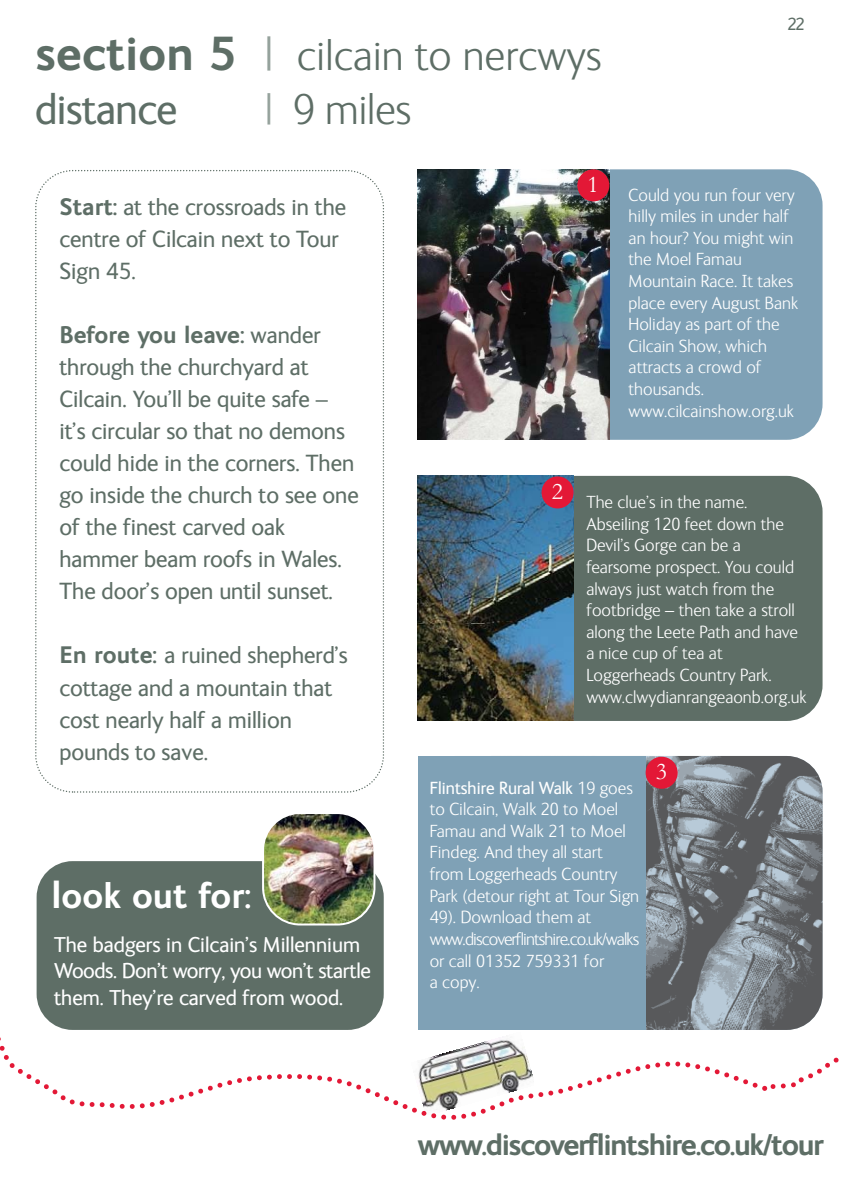
<style>
.page{position:relative;width:842px;height:1191px;background:#fff}
.page>*{position:absolute;margin:0;border:0;box-sizing:border-box;transform-origin:0 0}
.t1{font:300 44px/54px "FS Ingrid";color:#5e6e66}
.t2{font:700 36px "FS Ingrid";color:#fff}
.t3{font:700 30px "FS Ingrid";letter-spacing:-.045em;color:#5e6e66}
.t4{font:24px/32px "FS Ingrid";color:#5e6e66}
.t5{font:24px "Garamond";color:#fff}
.t6{font:22px/26.4px "FS Ingrid";color:#fff}
.t7{font:300 18px/21.6px "FS Ingrid";color:#fff}
.t8{font:18px "FS Ingrid";color:#5e6e66}
.s1{font-weight:700;font-size:48px}
.s2{font-size:48px;color:#95a29c}
.s3{font-weight:400}
.s4{color:#95a29c}
.s5{font-weight:700}
.s6{font-size:38px}
</style>
<div class="page">
<svg style="left:0;top:1023px;width:758px;height:97px"></svg>
<svg style="left:762px;top:999px;width:77px;height:92px"></svg>
<div style="left:37px;top:861px;width:347px;height:169px;background:#5e6e66;border-radius:36px"></div>
<svg style="left:35px;top:170px;width:349px;height:623px"></svg>
<img style="left:646px;top:756px;width:176px;height:274px">
<div style="left:418px;top:756px;width:228px;height:274px;background:#7fa1b6"></div>
<div style="left:646px;top:756px;width:32px;height:32px;background:#e31836;border-radius:50%"></div>
<div style="left:419px;top:476px;width:403px;height:245px;background:#5e6e66;border-radius:36px"></div>
<img style="left:418px;top:476px;width:155px;height:245px">
<div style="left:542px;top:476px;width:32px;height:32px;background:#e31836;border-radius:50%"></div>
<div style="left:419px;top:169px;width:403px;height:271px;background:#7fa1b6;border-radius:36px"></div>
<img style="left:418px;top:169px;width:192px;height:270px">
<div style="left:577px;top:169px;width:32px;height:32px;background:#e31836;border-radius:50%"></div>
<img style="left:262px;top:814px;width:113px;height:111px">
<h1 class="t1" style="left:35px;top:33px;width:568px"><span class="s1">section 5</span> <span class="s2">|</span> cilcain to nercwys <span class="s3">distance</span></h1>
<h1 class="t1" style="left:265px;top:87px;width:148px"><span class="s4">|</span> 9 miles</h1>
<p class="t8" style="left:787px;top:17px;width:19px">22</p>
<h3 class="t4" style="left:59px;top:194px;width:288px"><span class="s5">Start:</span> at the crossroads in the centre of Cilcain next to Tour<br>Sign 45.</h3>
<p class="t4" style="left:59px;top:322px;width:301px"><span class="s5">Before you leave:</span> wander through the churchyard at<br>Cilcain. You’ll be quite safe – it’s circular so that no demons could hide in the corners. Then go inside the church to see one of the finest carved oak hammer beam roofs in Wales.<br>The door’s open until sunset.</p>
<h3 class="t4" style="left:59px;top:642px;width:290px"><span class="s5">En route:</span> a ruined shepherd’s cottage and a mountain that cost nearly half a million pounds to save.</h3>
<h2 class="t2" style="left:52px;top:882px;width:201px"><span class="s6">l</span>ook out for:</h2>
<p class="t6" style="left:54px;top:933px;width:318px">The badgers in Cilcain’s Millennium<br>Woods. Don’t worry, you won’t startle them. They’re carved from wood.</p>
<p class="t7" style="left:629px;top:186px;width:171px;text-indent:-41px"><sup>1</sup> Could you run four very hilly miles in under half an hour? You might win the Moel Famau<br>Mountain Race. It takes place every August Bank<br>Holiday as part of the<br>Cilcain Show, which attracts a crowd of thousands. www.cilcainshow.org.uk</p>
<h3 class="t5" style="left:552px;top:483px;width:13px">2</h3>
<p class="t7" style="left:586px;top:493px;width:222px">The clue’s in the name.<br>Abseiling 120 feet down the<br>Devil’s Gorge can be a fearsome prospect. You could always just watch from the footbridge – then take a stroll along the Leete Path and have a nice cup of tea at<br>Loggerheads Country Park. www.clwydianrangeaonb.org.uk</p>
<p class="t7" style="left:430px;top:779px;width:211px"><span class="s3">Flintshire Rural Walk</span> 19 goes to Cilcain, Walk 20 to Moel<br>Famau and Walk 21 to Moel<br>Findeg. And they all start from Loggerheads Country<br>Park (detour right at Tour Sign<br>49). Download them at www.discoverflintshire.co.uk/walks or call 01352 759331 for<br>a copy.</p>
<h3 class="t5" style="left:656px;top:763px;width:13px">3</h3>
<h3 class="t3" style="left:418px;top:1133px;width:408px">www.discoverflintshire.co.uk/tour</h3>
</div>
